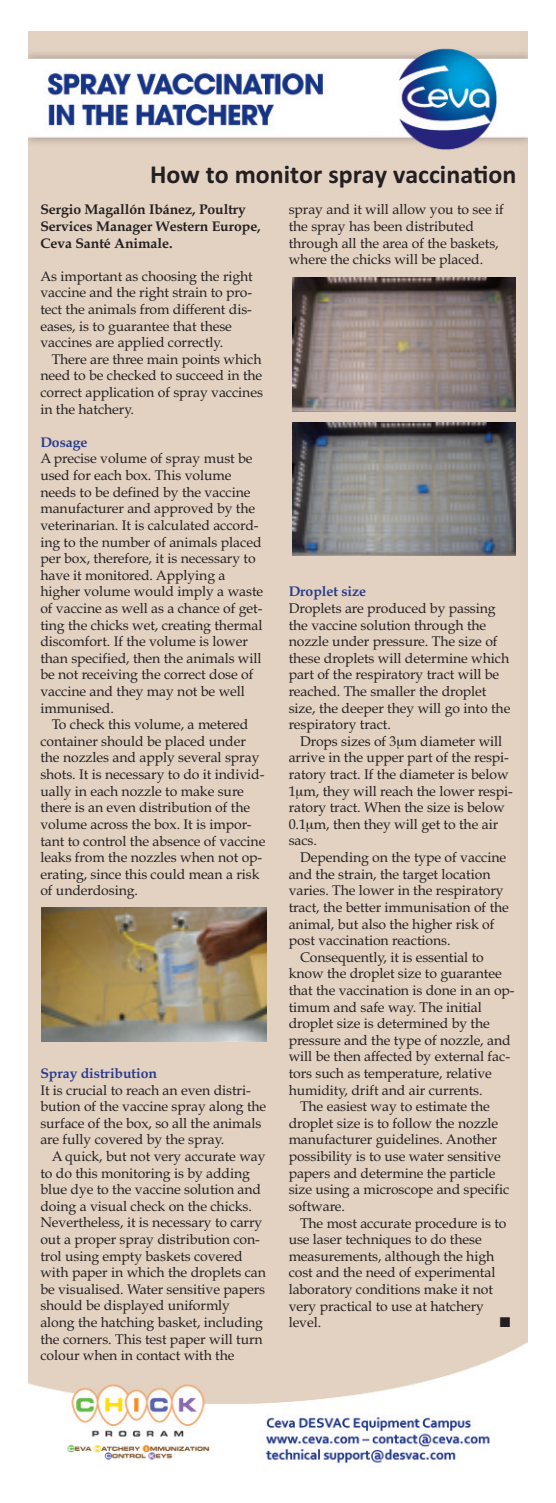
<style>
.page{position:relative;width:556px;height:1503px;background:#fff}
.page>*{position:absolute;margin:0;border:0;box-sizing:border-box;transform-origin:0 0}
.t1{font:700 26px "Calibri";color:#231f20}
.t2{font:14px/16.6px "Book Antiqua";letter-spacing:-.005em;color:#231f20}
.t3{font:700 14px/16.6px "Book Antiqua";letter-spacing:-.005em;color:#231f20}
.t4{font:700 14px "Book Antiqua";letter-spacing:-.005em;color:#2b3b8d}
.t5{font:14px "Zapf Dingbats ITC";color:#231f20}
</style>
<div class="page">
<img style="left:28px;top:31px;width:499px;height:1433px">
<img style="left:42px;top:908px;width:224px;height:133px">
<img style="left:292px;top:278px;width:223px;height:133px">
<img style="left:292px;top:422px;width:223px;height:134px">
<svg style="left:397px;top:739px;width:7px;height:9px"></svg>
<svg style="left:296px;top:789px;width:7px;height:9px"></svg>
<svg style="left:307px;top:822px;width:7px;height:9px"></svg>
<h1 class="t1" style="left:150px;top:159px;width:367px">How to monitor spray vaccination</h1>
<p class="t3" style="left:40px;top:201px;width:222px">Sergio Magallón Ibánez, Poultry<br>Services Manager Western Europe,<br>Ceva Santé Animale.</p>
<p class="t2" style="left:40px;top:268px;width:214px">As important as choosing the right vaccine and the right strain to pro&shy;tect the animals from different dis&shy;eases, is to guarantee that these vaccines are applied correctly.</p>
<p class="t2" style="left:40px;top:351px;width:224px;text-align:justify;text-indent:11px">There are three main points which need to be checked to succeed in the correct application of spray vaccines in the hatchery.</p>
<p class="t4" style="left:40px;top:434px;width:49px">Dosage</p>
<p class="t2" style="left:40px;top:450px;width:224px">A precise volume of spray must be used for each box. This volume needs to be defined by the vaccine manufacturer and approved by the veterinarian. It is calculated accord&shy;ing to the number of animals placed per box, therefore, it is necessary to have it monitored. Applying a higher volume would imply a waste of vaccine as well as a chance of get&shy;ting the chicks wet, creating thermal discomfort. If the volume is lower than specified, then the animals will be not receiving the correct dose of vaccine and they may not be well immunised.</p>
<p class="t2" style="left:40px;top:716px;width:226px;text-indent:11px">To check this volume, a metered container should be placed under the nozzles and apply several spray shots. It is necessary to do it individ&shy;ually in each nozzle to make sure there is an even distribution of the volume across the box. It is impor&shy;tant to control the absence of vaccine leaks from the nozzles when not op&shy;erating, since this could mean a risk of underdosing.</p>
<p class="t2" style="left:288px;top:201px;width:217px">spray and it will allow you to see if the spray has been distributed through all the area of the baskets, where the chicks will be placed.</p>
<p class="t4" style="left:288px;top:583px;width:79px">Droplet size</p>
<p class="t2" style="left:288px;top:600px;width:223px">Droplets are produced by passing the vaccine solution through the nozzle under pressure. The size of these droplets will determine which part of the respiratory tract will be reached. The smaller the droplet size, the deeper they will go into the respiratory tract.</p>
<p class="t2" style="left:288px;top:732px;width:225px;text-indent:11px">Drops sizes of 3 m diameter will arrive in the upper part of the respi&shy;ratory tract. If the diameter is below<br>1 m, they will reach the lower respi&shy;ratory tract. When the size is below<br>0.1 m, then they will get to the air sacs.</p>
<p class="t2" style="left:300px;top:849px;width:207px">Depending on the type of vaccine</p>
<p class="t2" style="left:288px;top:865px;width:203px">and the strain, the target location</p>
<p class="t2" style="left:288px;top:882px;width:216px">varies. The lower in the respiratory</p>
<p class="t2" style="left:288px;top:898px;width:222px">tract, the better immunisation of the</p>
<p class="t2" style="left:288px;top:915px;width:207px">animal, but also the higher risk of</p>
<p class="t2" style="left:288px;top:932px;width:163px">post vaccination reactions.</p>
<p class="t2" style="left:300px;top:948px;width:185px">Consequently, it is essential to</p>
<p class="t2" style="left:288px;top:965px;width:214px">know the droplet size to guarantee</p>
<p class="t2" style="left:288px;top:981px;width:227px">that the vaccination is done in an op-</p>
<p class="t2" style="left:288px;top:998px;width:195px">timum and safe way. The initial</p>
<p class="t2" style="left:288px;top:1015px;width:203px">droplet size is determined by the</p>
<p class="t2" style="left:288px;top:1031px;width:223px">pressure and the type of nozzle, and</p>
<p class="t2" style="left:288px;top:1048px;width:223px">will be then affected by external fac-</p>
<p class="t2" style="left:288px;top:1064px;width:205px">tors such as temperature, relative</p>
<p class="t2" style="left:288px;top:1081px;width:195px">humidity, drift and air currents.</p>
<p class="t2" style="left:300px;top:1098px;width:191px">The easiest way to estimate the</p>
<p class="t2" style="left:288px;top:1114px;width:211px">droplet size is to follow the nozzle</p>
<p class="t2" style="left:288px;top:1131px;width:210px">manufacturer guidelines. Another</p>
<p class="t2" style="left:288px;top:1147px;width:214px">possibility is to use water sensitive</p>
<p class="t2" style="left:288px;top:1164px;width:208px">papers and determine the particle</p>
<p class="t2" style="left:288px;top:1181px;width:222px">size using a microscope and specific</p>
<p class="t2" style="left:288px;top:1197px;width:58px">software.</p>
<p class="t2" style="left:300px;top:1214px;width:208px">The most accurate procedure is to</p>
<p class="t2" style="left:288px;top:1230px;width:194px">use laser techniques to do these</p>
<p class="t2" style="left:288px;top:1247px;width:207px">measurements, although the high</p>
<p class="t2" style="left:288px;top:1264px;width:208px">cost and the need of experimental</p>
<p class="t2" style="left:288px;top:1280px;width:206px">laboratory conditions make it not</p>
<p class="t2" style="left:288px;top:1297px;width:197px">very practical to use at hatchery</p>
<p class="t2" style="left:288px;top:1314px;width:34px">level.</p>
<p class="t5" style="left:499px;top:1314px;width:12px">■</p>
<p class="t4" style="left:40px;top:1064px;width:118px">Spray distribution</p>
<p class="t2" style="left:40px;top:1081px;width:227px">It is crucial to reach an even distri&shy;bution of the vaccine spray along the surface of the box, so all the animals are fully covered by the spray.</p>
<p class="t2" style="left:40px;top:1147px;width:227px;text-indent:11px">A quick, but not very accurate way to do this monitoring is by adding blue dye to the vaccine solution and doing a visual check on the chicks.<br>Nevertheless, it is necessary to carry out a proper spray distribution con&shy;trol using empty baskets covered with paper in which the droplets can be visualised. Water sensitive papers should be displayed uniformly along the hatching basket, including the corners. This test paper will turn colour when in contact with the</p>
</div>
